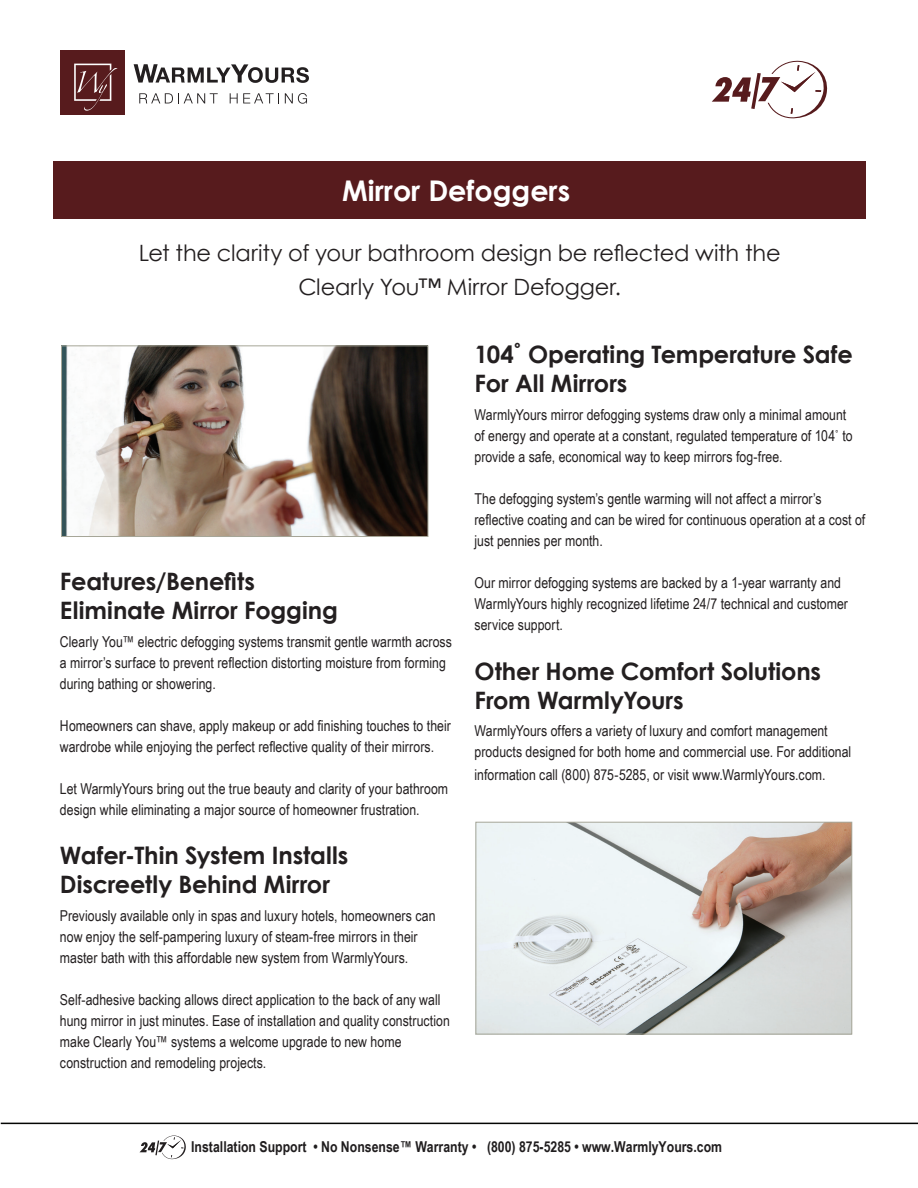
<style>
.page{position:relative;width:918px;height:1188px;background:#fff}
.page>*{position:absolute;margin:0;border:0;box-sizing:border-box;transform-origin:0 0}
.t1{font:700 28.5px "Century Gothic";color:#fff}
.t2{font:700 24px/28.8px "Century Gothic";letter-spacing:-.005em;color:#231f20}
.t3{font:22.5px/33.8px "Century Gothic";letter-spacing:-.01em;color:#231f20;text-align:center}
.t4{font:15px/21px "Arial Narrow";letter-spacing:.005em;color:#231f20}
.t5{font:700 15px "Arial Narrow";color:#201d1e}
</style>
<div class="page">
<hr style="left:1px;top:1123px;width:917px;height:1px;background:#040503">
<svg style="left:140px;top:1135px;width:46px;height:25px"></svg>
<div style="left:60px;top:50px;width:65px;height:65px;background:#571b1d"></div>
<svg style="left:74px;top:64px;width:43px;height:47px"></svg>
<svg style="left:134px;top:64px;width:175px;height:19px"></svg>
<svg style="left:139px;top:93px;width:79px;height:10px"></svg>
<svg style="left:230px;top:93px;width:49px;height:10px"></svg>
<svg style="left:285px;top:93px;width:22px;height:11px"></svg>
<div style="left:53px;top:161px;width:813px;height:58px;background:#571b1d"></div>
<svg style="left:712px;top:60px;width:116px;height:59px"></svg>
<img style="left:63px;top:347px;width:363px;height:188px">
<div style="left:61px;top:345px;width:367px;height:192px;border:1px solid #a6a698"></div>
<img style="left:477px;top:824px;width:373px;height:209px">
<div style="left:475px;top:822px;width:377px;height:213px;border:1px solid #a6a698"></div>
<h1 class="t1" style="left:342px;top:172px;width:229px">Mirror Defoggers</h1>
<h3 class="t3" style="left:139px;top:236px;width:643px">Let the clarity of your bathroom design be reflected with the<br>Clearly You™ Mirror Defogger.</h3>
<h2 class="t2" style="left:60px;top:566px;width:279px">Features/Benefits<br>Eliminate Mirror Fogging</h2>
<p class="t4" style="left:60px;top:630px;width:394px">Clearly You™ electric defogging systems transmit gentle warmth across a mirror’s surface to prevent reflection distorting moisture from forming during bathing or showering.</p>
<p class="t4" style="left:60px;top:714px;width:393px">Homeowners can shave, apply makeup or add finishing touches to their wardrobe while enjoying the perfect reflective quality of their mirrors.</p>
<p class="t4" style="left:60px;top:777px;width:390px">Let WarmlyYours bring out the true beauty and clarity of your bathroom design while eliminating a major source of homeowner frustration.</p>
<h2 class="t2" style="left:60px;top:841px;width:290px">Wafer-Thin System Installs<br>Discreetly Behind Mirror</h2>
<p class="t4" style="left:60px;top:905px;width:377px">Previously available only in spas and luxury hotels, homeowners can now enjoy the self-pampering luxury of steam-free mirrors in their master bath with this affordable new system from WarmlyYours.</p>
<p class="t4" style="left:60px;top:989px;width:391px">Self-adhesive backing allows direct application to the back of any wall hung mirror in just minutes. Ease of installation and quality construction make Clearly You™ systems a welcome upgrade to new home construction and remodeling projects.</p>
<h2 class="t2" style="left:475px;top:340px;width:380px">104˚ Operating Temperature Safe<br>For All Mirrors</h2>
<p class="t4" style="left:475px;top:404px;width:380px">WarmlyYours mirror defogging systems draw only a minimal amount of energy and operate at a constant, regulated temperature of 104˚ to provide a safe, economical way to keep mirrors fog-free.</p>
<p class="t4" style="left:475px;top:488px;width:392px">The defogging system’s gentle warming will not affect a mirror’s reflective coating and can be wired for continuous operation at a cost of just pennies per month.</p>
<p class="t4" style="left:475px;top:572px;width:375px">Our mirror defogging systems are backed by a 1-year warranty and<br>WarmlyYours highly recognized lifetime 24/7 technical and customer service support.</p>
<h2 class="t2" style="left:475px;top:656px;width:348px">Other Home Comfort Solutions<br>From WarmlyYours</h2>
<p class="t4" style="left:475px;top:720px;width:378px">WarmlyYours offers a variety of luxury and comfort management products designed for both home and commercial use. For additional</p>
<p class="t4" style="left:475px;top:764px;width:353px">information call (800) 875-5285, or visit www.WarmlyYours.com.</p>
<p class="t5" style="left:191px;top:1136px;width:532px">Installation Support • No Nonsense™ Warranty • (800) 875-5285 • www.WarmlyYours.com</p>
</div>
